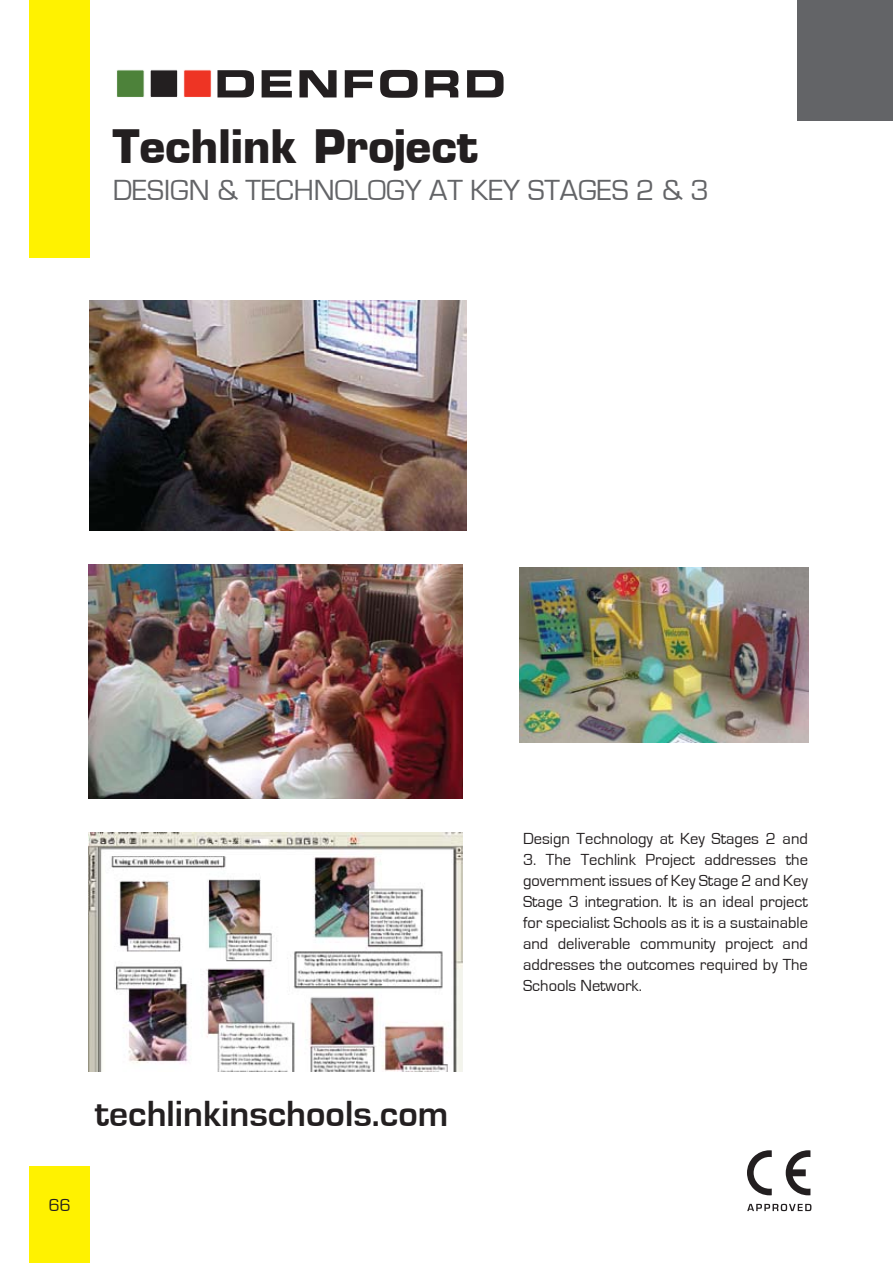
<style>
.page{position:relative;width:893px;height:1263px;background:#fff}
.page>*{position:absolute;margin:0;border:0;box-sizing:border-box;transform-origin:0 0}
.t1{font:700 45px "Eurostile";color:#231f20}
.t2{font:700 37.5px "Eurostile";color:#231f20}
.t3{font:30px "Eurostile";color:#636467}
.t4{font:18px "Eurostile";color:#231f20}
.t5{font:16.5px/21px "Eurostile";color:#231f20;text-align:justify}
</style>
<div class="page">
<div style="left:797px;top:0;width:96px;height:120px;background:#636467"></div>
<div style="left:30px;top:0;width:60px;height:257px;background:#fff200"></div>
<div style="left:30px;top:1167px;width:60px;height:96px;background:#fff200"></div>
<svg style="left:117px;top:70px;width:137px;height:28px"></svg>
<svg style="left:262px;top:70px;width:30px;height:27px"></svg>
<svg style="left:299px;top:70px;width:38px;height:27px"></svg>
<svg style="left:345px;top:70px;width:28px;height:27px"></svg>
<svg style="left:380px;top:70px;width:37px;height:28px"></svg>
<svg style="left:425px;top:70px;width:33px;height:27px"></svg>
<svg style="left:467px;top:70px;width:37px;height:27px"></svg>
<svg style="left:747px;top:1150px;width:25px;height:45px"></svg>
<svg style="left:786px;top:1150px;width:24px;height:45px"></svg>
<svg style="left:747px;top:1204px;width:64px;height:7px"></svg>
<img style="left:89px;top:564px;width:373px;height:234px">
<img style="left:520px;top:567px;width:288px;height:175px">
<img style="left:88px;top:833px;width:374px;height:239px">
<img style="left:89px;top:300px;width:378px;height:231px">
<p class="t1" style="left:113px;top:119px;width:367px">Techlink Project</p>
<p class="t3" style="left:113px;top:174px;width:598px">DESIGN &amp; TECHNOLOGY AT KEY STAGES 2 &amp; 3</p>
<p class="t2" style="left:95px;top:1093px;width:355px">techlinkinschools.com</p>
<p class="t4" style="left:49px;top:1195px;width:24px">66</p>
<p class="t5" style="left:523px;top:828px;width:286px">Design Technology at Key Stages 2 and</p>
<p class="t5" style="left:523px;top:849px;width:286px">3. The Techlink Project addresses the government issues of Key Stage 2 and Key Stage 3 integration. It is an ideal project for specialist Schools as it is a sustainable and deliverable community project and addresses the outcomes required by The Schools Network.</p>
</div>
